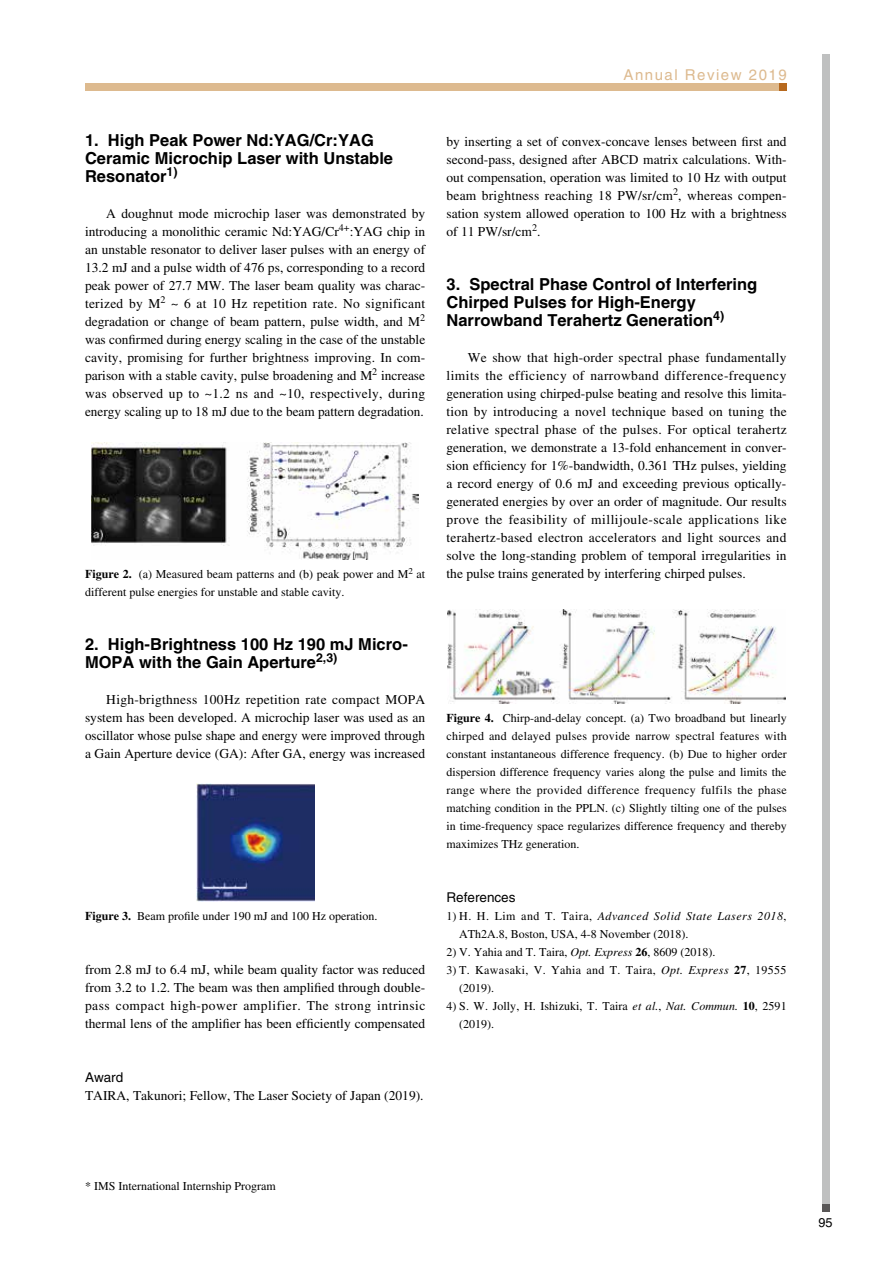
<style>
.page{position:relative;width:893px;height:1263px;background:#fff}
.page>*{position:absolute;margin:0;border:0;box-sizing:border-box;transform-origin:0 0}
.t1{font:700 16.5px/18px "Helvetica";color:#000}
.t2{font:15px "Helvetica";letter-spacing:.1em;color:#ddba8f}
.t3{font:13.5px/18px "Times";color:#000;text-align:justify}
.t4{font:13.5px "Helvetica";color:#000}
.t5{font:12.75px "Helvetica";color:#000}
.t6{font:12px/18px "Times";color:#000}
.t7{font:12px/18px "Times";letter-spacing:.03em;color:#000}
.s1{font-weight:700}
.s2{font-style:italic}
</style>
<div class="page">
<div style="left:85px;top:83px;width:702px;height:7px;background:#ddba8f"></div>
<div style="left:779px;top:83px;width:8px;height:7px;background:#b7691e"></div>
<div style="left:822px;top:55px;width:7px;height:1157px;background:#bfc0c0"></div>
<div style="left:822px;top:1205px;width:7px;height:7px;background:#595757"></div>
<img style="left:92px;top:443px;width:327px;height:117px">
<img style="left:448px;top:609px;width:337px;height:95px">
<img style="left:196px;top:783px;width:118px;height:119px">
<p class="t2" style="left:624px;top:66px;width:165px">Annual Review 2019</p>
<p class="t1" style="left:85px;top:131px;width:310px">1. High Peak Power Nd:YAG/Cr:YAG<br>Ceramic Microchip Laser with Unstable<br>Resonator<sup>1)</sup></p>
<p class="t3" style="left:85px;top:204px;width:342px;text-indent:21px">A doughnut mode microchip laser was demonstrated by introducing a monolithic ceramic Nd:YAG/Cr<sup>4+</sup>:YAG chip in an unstable resonator to deliver laser pulses with an energy of 13.2 mJ and a pulse width of 476 ps, corresponding to a record peak power of 27.7 MW. The laser beam quality was charac&shy;terized by M<sup>2</sup> ~ 6 at 10 Hz repetition rate. No significant degradation or change of beam pattern, pulse width, and M<sup>2 </sup>was confirmed during energy scaling in the case of the unstable cavity, promising for further brightness improving. In com&shy;parison with a stable cavity, pulse broadening and M<sup>2</sup> increase was observed up to ~1.2 ns and ~10, respectively, during energy scaling up to 18 mJ due to the beam pattern degradation.</p>
<p class="t6" style="left:85px;top:564px;width:342px"><span class="s1">Figure 2.</span> (a) Measured beam patterns and (b) peak power and M<sup>2</sup> at different pulse energies for unstable and stable cavity.</p>
<p class="t1" style="left:85px;top:635px;width:324px">2. High-Brightness 100 Hz 190 mJ Micro-<br>MOPA with the Gain Aperture<sup>2,3)</sup></p>
<p class="t3" style="left:85px;top:690px;width:342px;text-indent:21px">High-brigthness 100Hz repetition rate compact MOPA system has been developed. A microchip laser was used as an oscillator whose pulse shape and energy were improved through a Gain Aperture device (GA): After GA, energy was increased</p>
<p class="t6" style="left:85px;top:906px;width:294px"><span class="s1">Figure 3.</span> Beam profile under 190 mJ and 100 Hz operation.</p>
<p class="t3" style="left:85px;top:960px;width:342px">from 2.8 mJ to 6.4 mJ, while beam quality factor was reduced from 3.2 to 1.2. The beam was then amplified through double&shy;pass compact high-power amplifier. The strong intrinsic thermal lens of the amplifier has been efficiently compensated</p>
<p class="t4" style="left:85px;top:1069px;width:40px">Award</p>
<p class="t3" style="left:85px;top:1086px;width:340px">TAIRA, Takunori; Fellow, The Laser Society of Japan (2019).</p>
<p class="t3" style="left:446px;top:132px;width:342px">by inserting a set of convex-concave lenses between first and second-pass, designed after ABCD matrix calculations. With&shy;out compensation, operation was limited to 10 Hz with output beam brightness reaching 18 PW/sr/cm<sup>2</sup>, whereas compen&shy;sation system allowed operation to 100 Hz with a brightness of 11 PW/sr/cm<sup>2</sup>.</p>
<p class="t1" style="left:446px;top:275px;width:312px">3. Spectral Phase Control of Interfering<br>Chirped Pulses for High-Energy<br>Narrowband Terahertz Generation<sup>4)</sup></p>
<p class="t3" style="left:446px;top:348px;width:342px;text-indent:21px">We show that high-order spectral phase fundamentally limits the efficiency of narrowband difference-frequency generation using chirped-pulse beating and resolve this limita&shy;tion by introducing a novel technique based on tuning the relative spectral phase of the pulses. For optical terahertz generation, we demonstrate a 13-fold enhancement in conver&shy;sion efficiency for 1%-bandwidth, 0.361 THz pulses, yielding a record energy of 0.6 mJ and exceeding previous optically&shy;generated energies by over an order of magnitude. Our results prove the feasibility of millijoule-scale applications like terahertz-based electron accelerators and light sources and solve the long-standing problem of temporal irregularities in the pulse trains generated by interfering chirped pulses.</p>
<p class="t6" style="left:446px;top:708px;width:342px;text-align:justify"><span class="s1">Figure 4.</span> Chirp-and-delay concept. (a) Two broadband but linearly chirped and delayed pulses provide narrow spectral features with constant instantaneous difference frequency. (b) Due to higher order dispersion difference frequency varies along the pulse and limits the range where the provided difference frequency fulfils the phase matching condition in the PPLN. (c) Slightly tilting one of the pulses in time-frequency space regularizes difference frequency and thereby maximizes THz generation.</p>
<p class="t4" style="left:446px;top:889px;width:71px">References</p>
<p class="t6" style="left:459px;top:906px;width:329px;text-indent:-13px">1) H. H. Lim and T. Taira, <span class="s2">Advanced Solid State Lasers 2018</span>,<br>ATh2A.8, Boston, USA, 4-8 November (2018).</p>
<p class="t6" style="left:446px;top:942px;width:271px">2) V. Yahia and T. Taira, <span class="s2">Opt. Express</span> <span class="s1">26</span>, 8609 (2018).</p>
<p class="t7" style="left:459px;top:960px;width:329px;text-indent:-13px">3) T. Kawasaki, V. Yahia and T. Taira, <span class="s2">Opt. Express</span> <span class="s1">27</span>, 19555 (2019).</p>
<p class="t6" style="left:459px;top:996px;width:329px;text-indent:-13px">4) S. W. Jolly, H. Ishizuki, T. Taira <span class="s2">et al.</span>, <span class="s2">Nat. Commun.</span> <span class="s1">10</span>, 2591 (2019).</p>
<p class="t6" style="left:85px;top:1176px;width:192px">* IMS International Internship Program</p>
<p class="t5" style="left:818px;top:1215px;width:16px">95</p>
</div>
